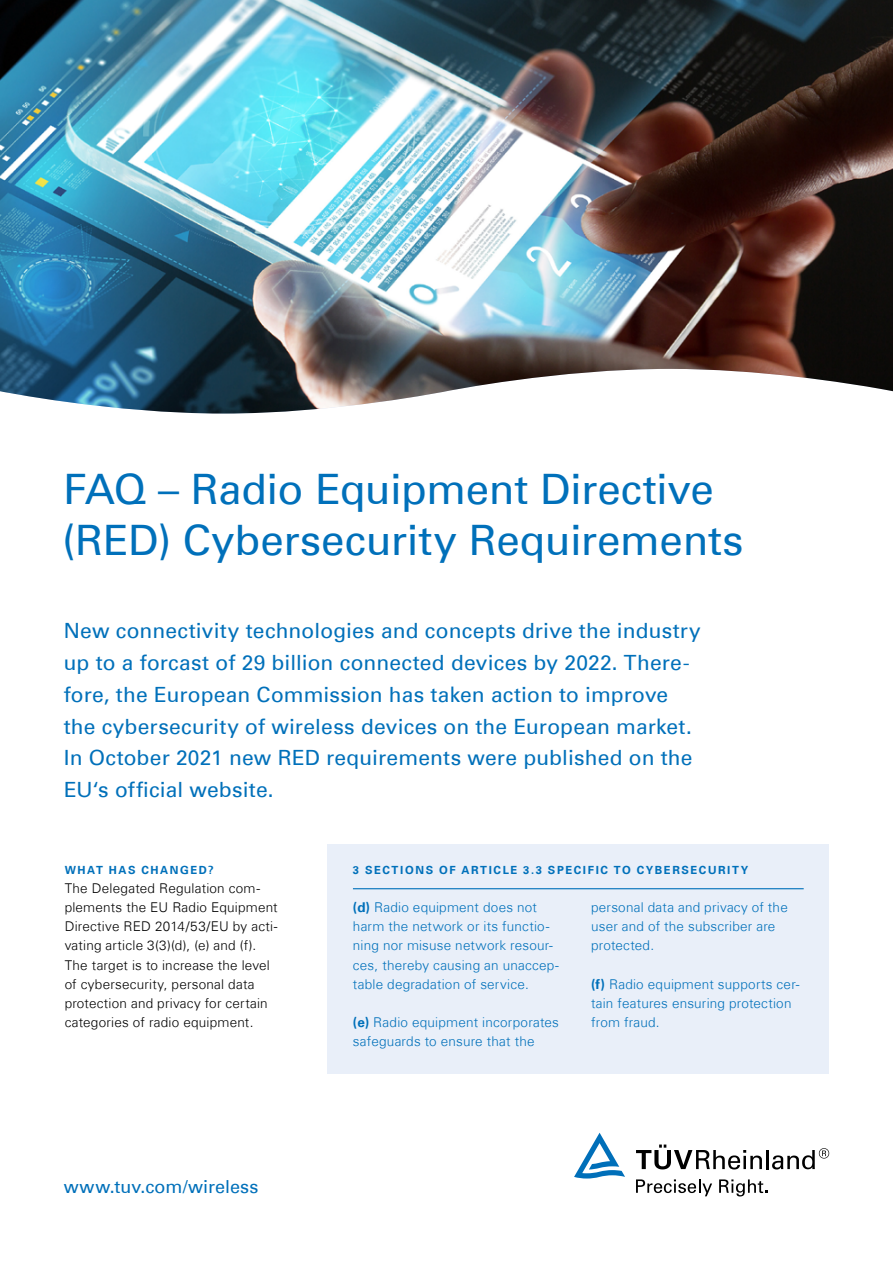
<style>
.page{position:relative;width:893px;height:1263px;background:#fff}
.page>*{position:absolute;margin:0;border:0;box-sizing:border-box;transform-origin:0 0}
.t1{font:42px/51px "Univers Com 55 Roman";letter-spacing:-.005em;color:#0070ba}
.t2{font:21px/32px "Univers Com 55 Roman";letter-spacing:.01em;color:#0070ba}
.t3{font:18px "Univers Com 55 Roman";letter-spacing:.005em;color:#0070ba}
.t4{font:300 13.5px/19.2px "Univers Com 45";letter-spacing:.015em;color:#0070ba}
.t5{font:300 13.5px/19.2px "Univers Com 45";letter-spacing:.015em;color:#000}
.t6{font:700 11.25px "Univers Com 65";letter-spacing:.145em;color:#0070ba}
.s1{font-family:"Univers Com 65";font-weight:700}
</style>
<div class="page">
<svg style="left:636px;top:1144px;width:126px;height:25px"></svg>
<hr style="left:766px;top:1150px;width:3px;height:19px;background:#000">
<svg style="left:772px;top:1148px;width:57px;height:21px"></svg>
<svg style="left:574px;top:1133px;width:51px;height:45px"></svg>
<svg style="left:636px;top:1179px;width:76px;height:17px"></svg>
<svg style="left:719px;top:1179px;width:48px;height:17px"></svg>
<img style="left:0;top:0;width:893px;height:414px">
<div style="left:327px;top:844px;width:502px;height:230px;background:#e9eff9"></div>
<hr style="left:353px;top:888px;width:451px;height:1px;background:#0070ba">
<h1 class="t1" style="left:62px;top:464px;width:683px">FAQ – Radio Equipment Directive (RED) Cybersecurity Requirements</h1>
<p class="t2" style="left:64px;top:614px;width:638px">New connectivity technologies and concepts drive the industry up to a forcast of 29 billion connected devices by 2022. There&shy;fore, the European Commission has taken action to improve the cybersecurity of wireless devices on the European market.<br>In October 2021 new RED requirements were published on the EU‘s official website.</p>
<p class="t6" style="left:65px;top:863px;width:151px">WHAT HAS CHANGED?</p>
<p class="t5" style="left:65px;top:879px;width:215px">The Delegated Regulation com&shy;plements the EU Radio Equipment Directive RED 2014/53/EU by acti&shy;vating article 3(3)(d), (e) and (f).<br>The target is to increase the level of cybersecurity, personal data protection and privacy for certain categories of radio equipment.</p>
<h3 class="t3" style="left:64px;top:1175px;width:196px">www.tuv.com/wireless</h3>
<p class="t6" style="left:353px;top:863px;width:397px">3 SECTIONS OF ARTICLE 3.3 SPECIFIC TO CYBERSECURITY</p>
<p class="t4" style="left:353px;top:898px;width:208px"><span class="s1">(d)</span> Radio equipment does not harm the network or its functio&shy;ning nor misuse network resour&shy;ces, thereby causing an unaccep&shy;table degradation of service.</p>
<p class="t4" style="left:353px;top:1012px;width:207px"><span class="s1">(e)</span> Radio equipment incorporates safeguards to ensure that the</p>
<p class="t4" style="left:591px;top:898px;width:198px">personal data and privacy of the user and of the subscriber are protected.</p>
<p class="t4" style="left:591px;top:974px;width:210px"><span class="s1">(f)</span> Radio equipment supports cer&shy;tain features ensuring protection from fraud.</p>
</div>
